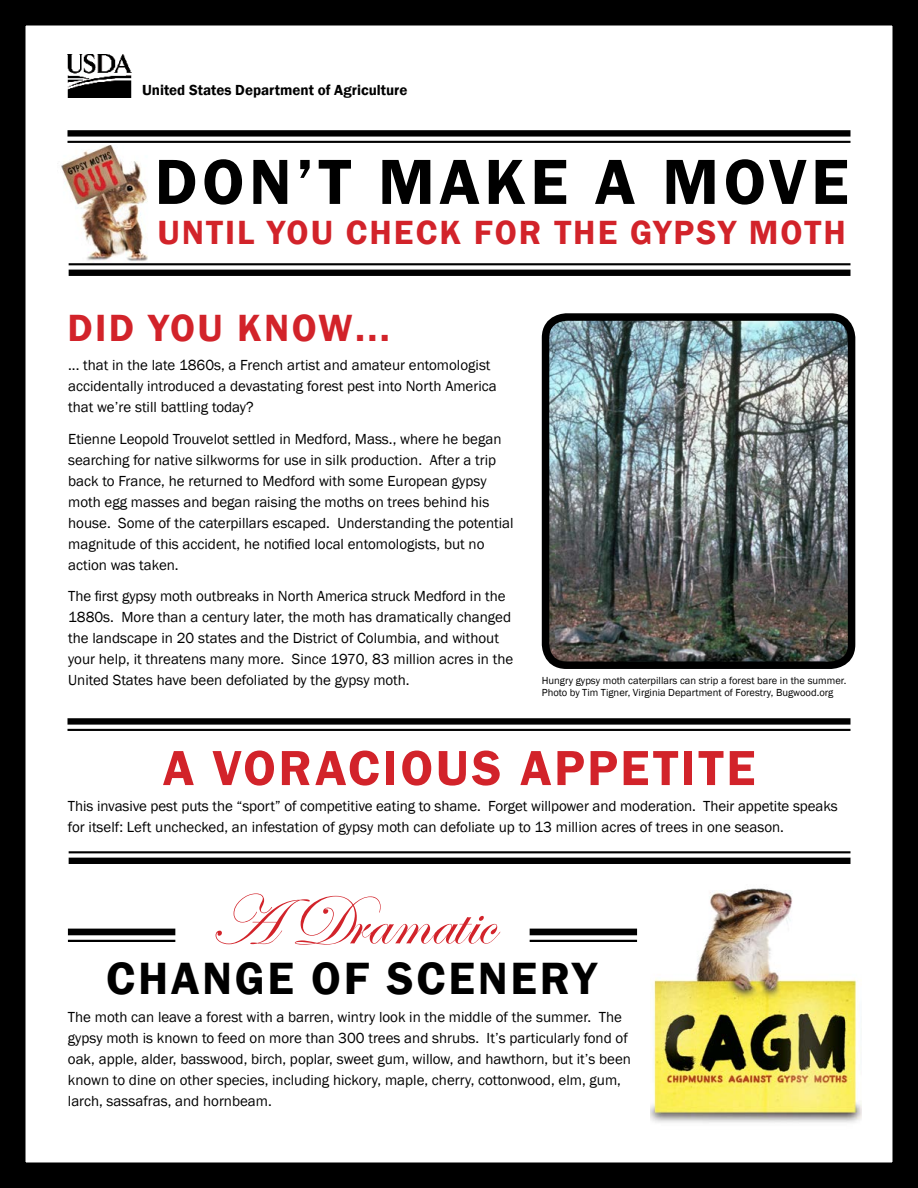
<style>
.page{position:relative;width:918px;height:1188px;background:#fff}
.page>*{position:absolute;margin:0;border:0;box-sizing:border-box;transform-origin:0 0}
.t1{font:72px "Edwardian Script ITC";color:#d2232a}
.t2{font:600 66px "Franklin Gothic";letter-spacing:.07em;color:#000}
.t3{font:600 51px "Franklin Gothic";letter-spacing:.055em;color:#d2232a}
.t4{font:600 46.5px "Franklin Gothic";letter-spacing:.06em;color:#000}
.t5{font:600 39px "Franklin Gothic";letter-spacing:.06em;color:#d2232a}
.t6{font:600 34.5px "Franklin Gothic";letter-spacing:.06em;color:#d2232a}
.t7{font:15px/21px "Franklin Gothic";color:#000}
.t8{font:600 15px "Franklin Gothic";color:#000}
.t9{font:10.5px/12px "Franklin Gothic";color:#000}
</style>
<div class="page">
<div style="left:0;top:0;width:918px;height:1188px;border:26px solid #000"></div>
<img style="left:61px;top:145px;width:109px;height:130px">
<img style="left:651px;top:888px;width:210px;height:235px">
<div style="left:68px;top:130px;width:782px;height:7px;background:#000"></div>
<hr style="left:68px;top:141px;width:782px;height:2px;background:#000">
<div style="left:69px;top:270px;width:782px;height:6px;background:#000"></div>
<hr style="left:69px;top:263px;width:782px;height:2px;background:#000">
<img style="left:551px;top:322px;width:295px;height:338px">
<div style="left:542px;top:313px;width:313px;height:356px;border:8px solid #000;border-radius:21px"></div>
<div style="left:68px;top:929px;width:107px;height:6px;background:#000"></div>
<hr style="left:68px;top:940px;width:107px;height:2px;background:#000">
<div style="left:530px;top:929px;width:107px;height:6px;background:#000"></div>
<hr style="left:530px;top:940px;width:107px;height:2px;background:#000">
<div style="left:68px;top:718px;width:782px;height:7px;background:#000"></div>
<hr style="left:68px;top:729px;width:782px;height:2px;background:#000">
<div style="left:69px;top:858px;width:782px;height:6px;background:#000"></div>
<hr style="left:69px;top:851px;width:782px;height:2px;background:#000">
<img style="left:68px;top:54px;width:63px;height:44px">
<p class="t8" style="left:142px;top:81px;width:267px">United States Department of Agriculture</p>
<h2 class="t2" style="left:155px;top:141px;width:696px">DON’T MAKE A MOVE</h2>
<h3 class="t6" style="left:157px;top:212px;width:690px">UNTIL YOU CHECK FOR THE GYPSY MOTH</h3>
<h3 class="t5" style="left:68px;top:304px;width:324px">DID YOU KNOW...</h3>
<p class="t7" style="left:68px;top:355px;width:430px">... that in the late 1860s, a French artist and amateur entomologist accidentally introduced a devastating forest pest into North America that we’re still battling today?</p>
<p class="t7" style="left:68px;top:429px;width:447px">Etienne Leopold Trouvelot settled in Medford, Mass., where he began searching for native silkworms for use in silk production. After a trip back to France, he returned to Medford with some European gypsy moth egg masses and began raising the moths on trees behind his house. Some of the caterpillars escaped. Understanding the potential magnitude of this accident, he notified local entomologists, but no action was taken.</p>
<p class="t7" style="left:68px;top:586px;width:447px">The first gypsy moth outbreaks in North America struck Medford in the 1880s. More than a century later, the moth has dramatically changed the landscape in 20 states and the District of Columbia, and without your help, it threatens many more. Since 1970, 83 million acres in the United States have been defoliated by the gypsy moth.</p>
<p class="t9" style="left:542px;top:675px;width:306px">Hungry gypsy moth caterpillars can strip a forest bare in the summer.<br>Photo by Tim Tigner, Virginia Department of Forestry, Bugwood.org</p>
<h3 class="t3" style="left:163px;top:737px;width:594px">A VORACIOUS APPETITE</h3>
<p class="t7" style="left:68px;top:795px;width:771px">This invasive pest puts the “sport” of competitive eating to shame. Forget willpower and moderation. Their appetite speaks for itself: Left unchecked, an infestation of gypsy moth can defoliate up to 13 million acres of trees in one season.</p>
<h1 class="t1" style="left:209px;top:882px;width:286px">A Dramatic</h1>
<h3 class="t4" style="left:106px;top:950px;width:492px">CHANGE OF SCENERY</h3>
<p class="t7" style="left:68px;top:1006px;width:565px">The moth can leave a forest with a barren, wintry look in the middle of the summer. The gypsy moth is known to feed on more than 300 trees and shrubs. It’s particularly fond of oak, apple, alder, basswood, birch, poplar, sweet gum, willow, and hawthorn, but it’s been known to dine on other species, including hickory, maple, cherry, cottonwood, elm, gum, larch, sassafras, and hornbeam.</p>
</div>
